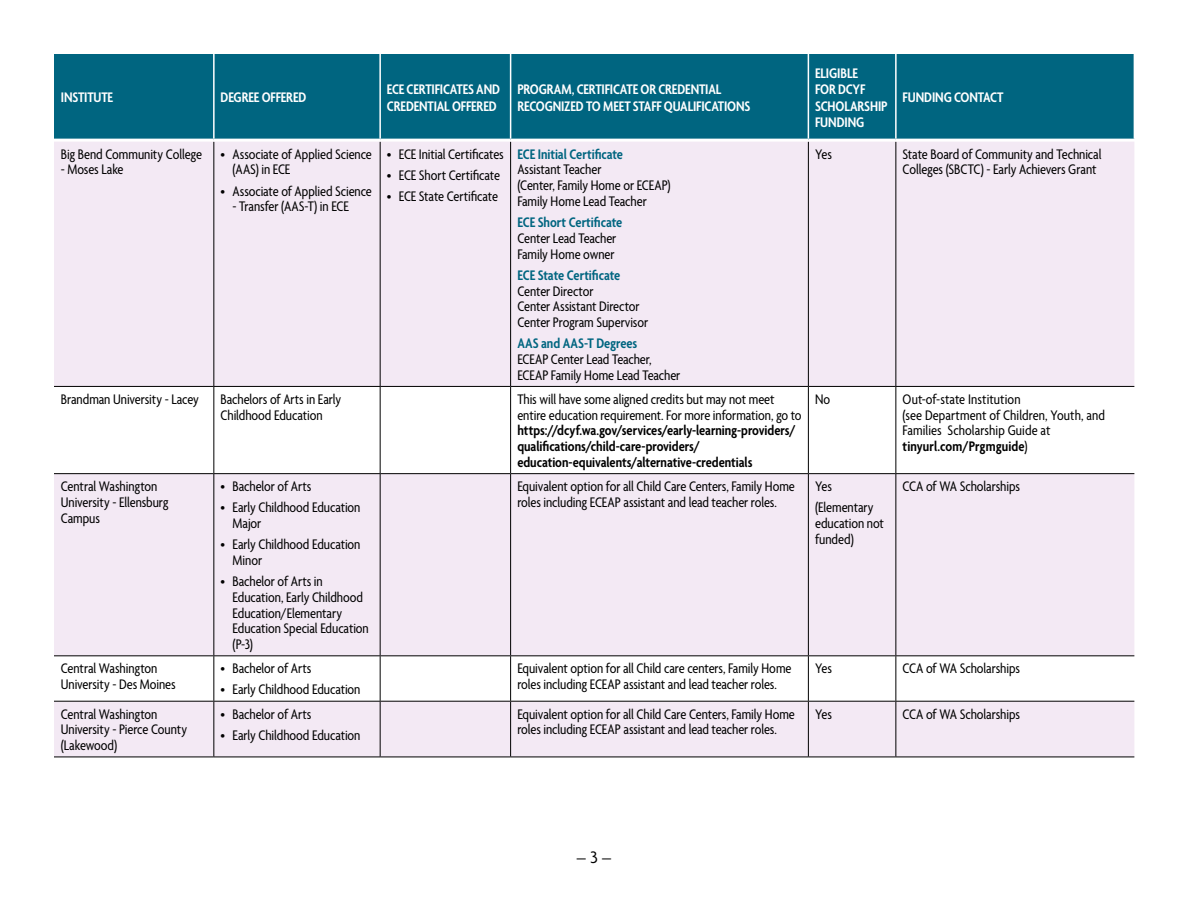
<style>
.page{position:relative;width:1188px;height:918px;background:#fff}
.page>*{position:absolute;margin:0;border:0;box-sizing:border-box;transform-origin:0 0}
.t1{font:18px "Agenda";color:#000}
.t2{font:condensed 15px/15.8px "Agenda";letter-spacing:-.005em;color:#000}
.t3{font:600 condensed 15px/16.5px "Agenda";letter-spacing:-.01em;color:#fff}
.t4{font:600 condensed 15px/15.8px "Agenda";letter-spacing:-.005em;color:#000}
.t5{font:600 condensed 15px "Agenda";letter-spacing:-.005em;color:#006580}
.s1{font-weight:600}
</style>
<div class="page">
<div style="left:54px;top:54px;width:1080px;height:85px;background:#006580"></div>
<div style="left:54px;top:142px;width:1080px;height:615px;background:#f3e9f4"></div>
<svg style="left:54px;top:387px;width:1080px;height:314px;fill:#f3e9f4"></svg>
<hr style="left:213px;top:142px;width:1px;height:244px;background:#000">
<hr style="left:380px;top:142px;width:1px;height:244px;background:#000">
<hr style="left:510px;top:142px;width:1px;height:244px;background:#000">
<hr style="left:808px;top:142px;width:1px;height:244px;background:#000">
<hr style="left:895px;top:142px;width:1px;height:244px;background:#000">
<hr style="left:213px;top:387px;width:1px;height:86px;background:#000">
<hr style="left:380px;top:387px;width:1px;height:86px;background:#000">
<hr style="left:510px;top:387px;width:1px;height:86px;background:#000">
<hr style="left:808px;top:387px;width:1px;height:86px;background:#000">
<hr style="left:895px;top:387px;width:1px;height:86px;background:#000">
<hr style="left:213px;top:474px;width:1px;height:181px;background:#000">
<hr style="left:380px;top:474px;width:1px;height:181px;background:#000">
<hr style="left:510px;top:474px;width:1px;height:181px;background:#000">
<hr style="left:808px;top:474px;width:1px;height:181px;background:#000">
<hr style="left:895px;top:474px;width:1px;height:181px;background:#000">
<hr style="left:213px;top:656px;width:1px;height:45px;background:#000">
<hr style="left:380px;top:656px;width:1px;height:45px;background:#000">
<hr style="left:510px;top:656px;width:1px;height:45px;background:#000">
<hr style="left:808px;top:656px;width:1px;height:45px;background:#000">
<hr style="left:895px;top:656px;width:1px;height:45px;background:#000">
<hr style="left:213px;top:702px;width:1px;height:55px;background:#000">
<hr style="left:380px;top:702px;width:1px;height:55px;background:#000">
<hr style="left:510px;top:702px;width:1px;height:55px;background:#000">
<hr style="left:808px;top:702px;width:1px;height:55px;background:#000">
<hr style="left:895px;top:702px;width:1px;height:55px;background:#000">
<hr style="left:213px;top:54px;width:2px;height:85px;background:#fff">
<hr style="left:379px;top:54px;width:2px;height:85px;background:#fff">
<hr style="left:510px;top:54px;width:1px;height:85px;background:#fff">
<hr style="left:808px;top:54px;width:1px;height:85px;background:#fff">
<hr style="left:895px;top:54px;width:2px;height:85px;background:#fff">
<hr style="left:54px;top:386px;width:160px;height:1px;background:#000">
<hr style="left:214px;top:386px;width:166px;height:1px;background:#000">
<hr style="left:380px;top:386px;width:131px;height:1px;background:#000">
<hr style="left:511px;top:386px;width:297px;height:1px;background:#000">
<hr style="left:808px;top:386px;width:88px;height:1px;background:#000">
<hr style="left:896px;top:386px;width:238px;height:1px;background:#000">
<hr style="left:54px;top:473px;width:160px;height:1px;background:#000">
<hr style="left:214px;top:473px;width:166px;height:1px;background:#000">
<hr style="left:380px;top:473px;width:131px;height:1px;background:#000">
<hr style="left:511px;top:473px;width:297px;height:1px;background:#000">
<hr style="left:808px;top:473px;width:88px;height:1px;background:#000">
<hr style="left:896px;top:473px;width:238px;height:1px;background:#000">
<hr style="left:54px;top:655px;width:160px;height:1px;background:#000">
<hr style="left:214px;top:655px;width:166px;height:1px;background:#000">
<hr style="left:380px;top:655px;width:131px;height:1px;background:#000">
<hr style="left:511px;top:655px;width:297px;height:1px;background:#000">
<hr style="left:808px;top:655px;width:88px;height:1px;background:#000">
<hr style="left:896px;top:655px;width:238px;height:1px;background:#000">
<hr style="left:54px;top:701px;width:160px;height:1px;background:#000">
<hr style="left:214px;top:701px;width:166px;height:1px;background:#000">
<hr style="left:380px;top:701px;width:131px;height:1px;background:#000">
<hr style="left:511px;top:701px;width:297px;height:1px;background:#000">
<hr style="left:808px;top:701px;width:88px;height:1px;background:#000">
<hr style="left:896px;top:701px;width:238px;height:1px;background:#000">
<hr style="left:54px;top:757px;width:160px;height:1px;background:#000">
<hr style="left:214px;top:757px;width:166px;height:1px;background:#000">
<hr style="left:380px;top:757px;width:131px;height:1px;background:#000">
<hr style="left:511px;top:757px;width:297px;height:1px;background:#000">
<hr style="left:808px;top:757px;width:88px;height:1px;background:#000">
<hr style="left:896px;top:757px;width:238px;height:1px;background:#000">
<p class="t3" style="left:61px;top:90px;width:54px">INSTITUTE</p>
<p class="t3" style="left:221px;top:90px;width:87px">DEGREE OFFERED</p>
<p class="t3" style="left:387px;top:82px;width:115px">ECE CERTIFICATES AND<br>CREDENTIAL OFFERED</p>
<p class="t3" style="left:517px;top:82px;width:235px">PROGRAM, CERTIFICATE OR CREDENTIAL<br>RECOGNIZED TO MEET STAFF QUALIFICATIONS</p>
<p class="t2" style="left:61px;top:147px;width:143px">Big Bend Community College</p>
<p class="t2" style="left:61px;top:163px;width:64px">- Moses Lake</p>
<p class="t2" style="left:233px;top:147px;width:141px;text-indent:-12px">• Associate of Applied Science (AAS) in ECE</p>
<p class="t2" style="left:221px;top:184px;width:153px">• Associate of Applied Science</p>
<p class="t2" style="left:233px;top:200px;width:118px">- Transfer (AAS-T) in ECE</p>
<p class="t2" style="left:387px;top:147px;width:118px">• ECE Initial Certificates</p>
<p class="t2" style="left:387px;top:168px;width:115px">• ECE Short Certificate</p>
<p class="t2" style="left:387px;top:189px;width:113px">• ECE State Certificate</p>
<p class="t5" style="left:517px;top:146px;width:107px">ECE Initial Certificate</p>
<p class="t2" style="left:517px;top:163px;width:155px">Assistant Teacher<br>(Center, Family Home or ECEAP)<br>Family Home Lead Teacher</p>
<p class="t5" style="left:517px;top:214px;width:106px">ECE Short Certificate</p>
<p class="t2" style="left:517px;top:231px;width:100px">Center Lead Teacher<br>Family Home owner</p>
<p class="t5" style="left:517px;top:267px;width:105px">ECE State Certificate</p>
<p class="t2" style="left:517px;top:284px;width:132px">Center Director<br>Center Assistant Director<br>Center Program Supervisor</p>
<p class="t5" style="left:517px;top:335px;width:121px">AAS and AAS-T Degrees</p>
<p class="t2" style="left:517px;top:352px;width:164px">ECEAP Center Lead Teacher,<br>ECEAP Family Home Lead Teacher</p>
<p class="t2" style="left:61px;top:392px;width:140px">Brandman University - Lacey</p>
<p class="t2" style="left:221px;top:392px;width:122px">Bachelors of Arts in Early<br>Childhood Education</p>
<p class="t2" style="left:517px;top:392px;width:286px">This will have some aligned credits but may not meet entire education requirement. For more information, go to</p>
<p class="t4" style="left:517px;top:424px;width:280px">https://dcyf.wa.gov/services/early-learning-providers/ qualifications/child-care-providers/ education-equivalents/alternative-credentials</p>
<p class="t3" style="left:815px;top:66px;width:74px">ELIGIBLE<br>FOR DCYF<br>SCHOLARSHIP<br>FUNDING</p>
<p class="t3" style="left:903px;top:90px;width:103px">FUNDING CONTACT</p>
<p class="t2" style="left:815px;top:147px;width:18px">Yes</p>
<p class="t2" style="left:903px;top:147px;width:200px">State Board of Community and Technical<br>Colleges (SBCTC) - Early Achievers Grant</p>
<p class="t2" style="left:815px;top:392px;width:17px">No</p>
<p class="t2" style="left:903px;top:392px;width:204px">Out-of-state Institution<br>(see Department of Children, Youth, and<br>Families Scholarship Guide at <span class="s1">tinyurl.com/Prgmguide</span>)</p>
<p class="t2" style="left:61px;top:479px;width:109px">Central Washington<br>University - Ellensburg<br>Campus</p>
<p class="t2" style="left:221px;top:479px;width:92px">• Bachelor of Arts</p>
<p class="t2" style="left:233px;top:501px;width:129px;text-indent:-12px">• Early Childhood Education<br>Major</p>
<p class="t2" style="left:233px;top:537px;width:129px;text-indent:-12px">• Early Childhood Education<br>Minor</p>
<p class="t2" style="left:233px;top:574px;width:138px;text-indent:-12px">• Bachelor of Arts in<br>Education, Early Childhood<br>Education/Elementary<br>Education Special Education (P-3)</p>
<p class="t2" style="left:61px;top:662px;width:116px">Central Washington<br>University - Des Moines</p>
<p class="t2" style="left:221px;top:662px;width:92px">• Bachelor of Arts</p>
<p class="t2" style="left:221px;top:683px;width:141px">• Early Childhood Education</p>
<p class="t2" style="left:61px;top:707px;width:128px">Central Washington<br>University - Pierce County (Lakewood)</p>
<p class="t2" style="left:221px;top:707px;width:92px">• Bachelor of Arts</p>
<p class="t2" style="left:221px;top:728px;width:141px">• Early Childhood Education</p>
<p class="t2" style="left:517px;top:479px;width:279px">Equivalent option for all Child Care Centers, Family Home roles including ECEAP assistant and lead teacher roles.</p>
<p class="t2" style="left:815px;top:477px;width:60px;line-height:21.1px">Yes (Elementary</p>
<p class="t2" style="left:815px;top:516px;width:70px">education not funded)</p>
<p class="t2" style="left:903px;top:479px;width:119px">CCA of WA Scholarships</p>
<p class="t2" style="left:517px;top:662px;width:276px">Equivalent option for all Child care centers, Family Home roles including ECEAP assistant and lead teacher roles.</p>
<p class="t2" style="left:815px;top:662px;width:18px">Yes</p>
<p class="t2" style="left:903px;top:662px;width:119px">CCA of WA Scholarships</p>
<p class="t2" style="left:517px;top:707px;width:279px">Equivalent option for all Child Care Centers, Family Home roles including ECEAP assistant and lead teacher roles.</p>
<p class="t2" style="left:815px;top:707px;width:18px">Yes</p>
<p class="t2" style="left:903px;top:707px;width:119px">CCA of WA Scholarships</p>
<p class="t1" style="left:577px;top:847px;width:36px">– 3 –</p>
</div>
